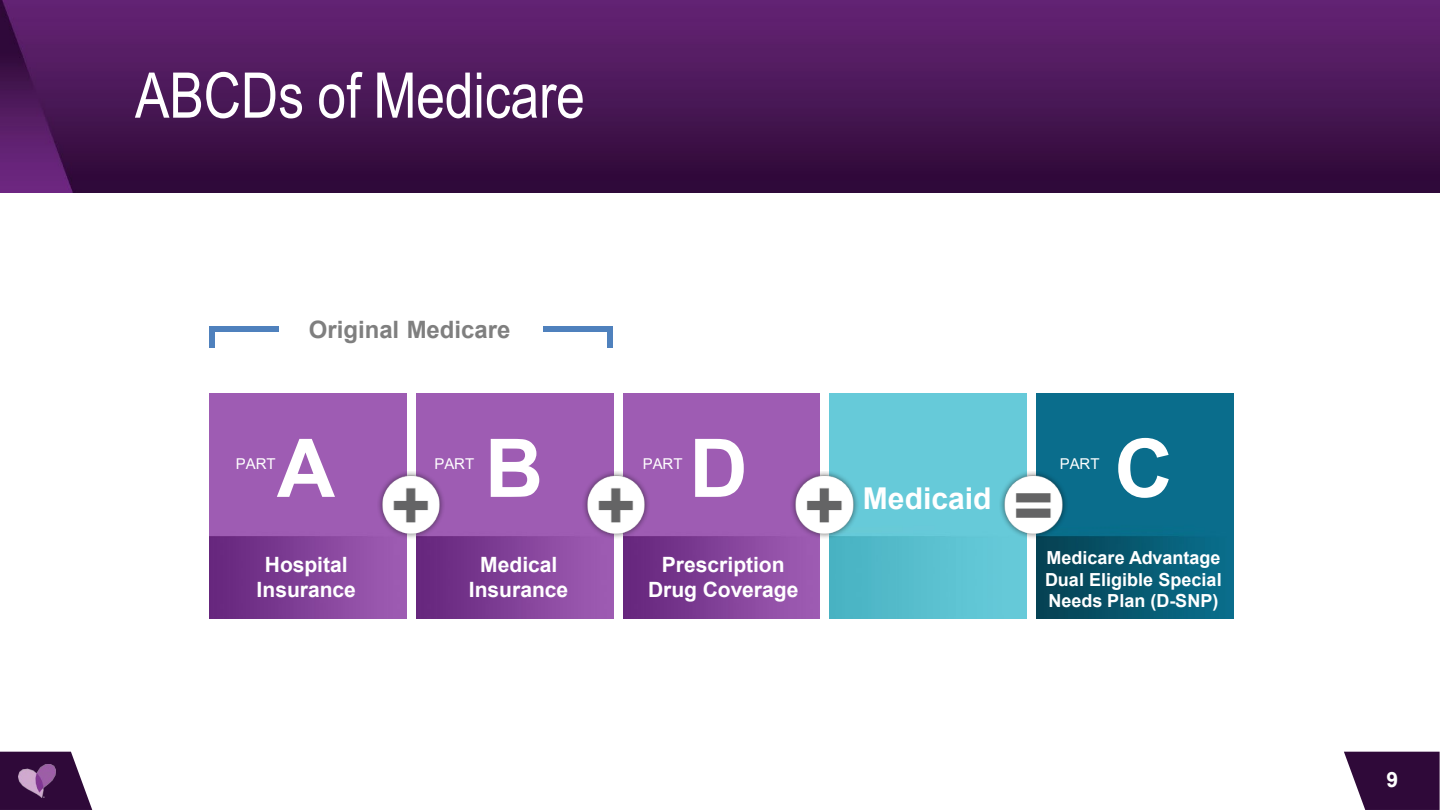
<style>
.page{position:relative;width:1440px;height:810px;background:#fff}
.page>*{position:absolute;margin:0;border:0;box-sizing:border-box;transform-origin:0 0}
.t1{font:700 81px "Arial";color:#fff}
.t2{font:63px "Arial Narrow";color:#fff}
.t3{font:700 30px "Arial";color:#fff}
.t4{font:700 24px "Arial";color:#7f7f7f}
.t5{font:700 21px/25.2px "Arial";color:#fff;text-align:center}
.t6{font:700 18px/21.6px "Arial";color:#fff;text-align:justify}
.t7{font:15px "Arial";letter-spacing:-.005em;color:#fff}
</style>
<div class="page">
<img style="left:0;top:0;width:1440px;height:192px">
<svg style="left:0;top:752px;width:92px;height:58px;background:#4d2d56"></svg>
<img style="left:18px;top:764px;width:38px;height:34px">
<svg style="left:1344px;top:752px;width:96px;height:58px;background:#46254f"></svg>
<div style="left:608px;top:329px;width:5px;height:18px;background:#4f81bd"></div>
<div style="left:544px;top:326px;width:69px;height:6px;background:#4f81bd"></div>
<img style="left:210px;top:393px;width:196px;height:225px">
<img style="left:830px;top:393px;width:197px;height:225px">
<img style="left:1037px;top:393px;width:197px;height:225px">
<img style="left:1000px;top:472px;width:67px;height:67px">
<img style="left:417px;top:393px;width:196px;height:225px">
<img style="left:623px;top:393px;width:197px;height:225px">
<img style="left:377px;top:472px;width:68px;height:67px">
<img style="left:582px;top:472px;width:68px;height:67px">
<img style="left:791px;top:472px;width:67px;height:67px">
<div style="left:210px;top:329px;width:5px;height:18px;background:#4f81bd"></div>
<div style="left:210px;top:326px;width:69px;height:6px;background:#4f81bd"></div>
<h2 class="t2" style="left:135px;top:49px;width:452px">ABCDs of Medicare</h2>
<p class="t4" style="left:309px;top:313px;width:203px">Original Medicare</p>
<p class="t1" style="left:277px;top:411px;width:60px">A</p>
<p class="t7" style="left:236px;top:453px;width:41px">PART</p>
<p class="t7" style="left:435px;top:453px;width:41px">PART</p>
<p class="t1" style="left:485px;top:411px;width:60px">B</p>
<p class="t5" style="left:257px;top:552px;width:101px">Hospital<br>Insurance</p>
<p class="t5" style="left:469px;top:552px;width:101px">Medical<br>Insurance</p>
<p class="t7" style="left:643px;top:453px;width:41px">PART</p>
<p class="t1" style="left:689px;top:411px;width:60px">D</p>
<p class="t5" style="left:648px;top:552px;width:152px">Prescription<br>Drug Coverage</p>
<p class="t3" style="left:863px;top:477px;width:130px">Medicaid</p>
<p class="t7" style="left:1060px;top:453px;width:41px">PART</p>
<p class="t1" style="left:1114px;top:411px;width:60px">C</p>
<p class="t6" style="left:1045px;top:547px;width:178px">Medicare Advantage Dual Eligible Special Needs Plan (D-SNP)</p>
<p class="t5" style="left:1387px;top:767px;width:13px">9</p>
</div>
